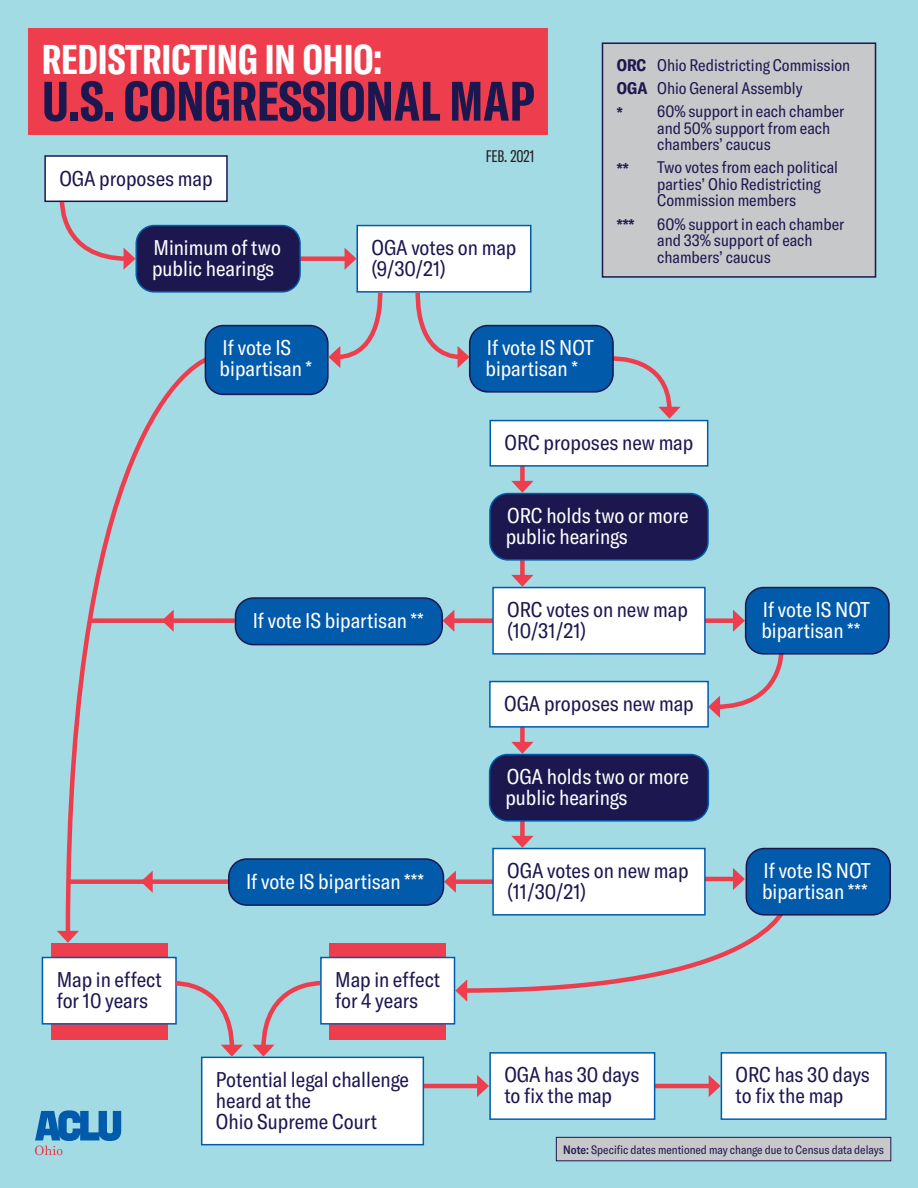
<style>
.page{position:relative;width:918px;height:1188px;background:#a2dbe4}
.page>*{position:absolute;margin:0;border:0;box-sizing:border-box;transform-origin:0 0}
.t1{font:700 extra-condensed 54.6px "GT America";color:#1d1750}
.t2{font:700 extra-condensed 40.95px "GT America";color:#fff}
.t3{font:condensed 21px/21px "GT America";color:#1d1750}
.t4{font:condensed 21px/21px "GT America";color:#fff}
.t5{font:condensed 16.5px/16.5px "GT America";color:#1d1750}
.t6{font:extra-condensed 16.5px "GT America";color:#231f20}
.t7{font:700 condensed 16.5px "GT America";color:#1d1750}
.t8{font:condensed 12px "GT America";color:#1d1750}
.s1{font-weight:700}
.s2{font-weight:500}
</style>
<div class="page">
<hr style="left:418px;top:1084px;width:63px;height:4px;background:#ee3d4d">
<svg style="left:477px;top:1075px;width:12px;height:22px"></svg>
<hr style="left:649px;top:1084px;width:64px;height:4px;background:#ee3d4d">
<svg style="left:709px;top:1075px;width:12px;height:22px"></svg>
<svg style="left:63px;top:354px;width:150px;height:577px"></svg>
<svg style="left:57px;top:931px;width:22px;height:12px"></svg>
<svg style="left:608px;top:356px;width:73px;height:63px"></svg>
<div style="left:52px;top:943px;width:116px;height:96px;background:#ee3d4d"></div>
<div style="left:329px;top:943px;width:117px;height:96px;background:#ee3d4d"></div>
<div style="left:284px;top:256px;width:65px;height:5px;background:#ee3d4d"></div>
<svg style="left:345px;top:248px;width:11px;height:22px"></svg>
<div style="left:28px;top:28px;width:520px;height:106px;background:#ee3d4d"></div>
<svg style="left:708px;top:646px;width:76px;height:72px"></svg>
<svg style="left:455px;top:902px;width:328px;height:100px"></svg>
<div style="left:520px;top:443px;width:5px;height:42px;background:#ee3d4d"></div>
<svg style="left:511px;top:481px;width:23px;height:12px"></svg>
<div style="left:520px;top:537px;width:5px;height:42px;background:#ee3d4d"></div>
<svg style="left:511px;top:575px;width:23px;height:12px"></svg>
<div style="left:450px;top:618px;width:54px;height:5px;background:#ee3d4d"></div>
<svg style="left:442px;top:610px;width:12px;height:22px"></svg>
<div style="left:170px;top:618px;width:65px;height:5px;background:#ee3d4d"></div>
<svg style="left:162px;top:610px;width:12px;height:22px"></svg>
<div style="left:149px;top:879px;width:84px;height:5px;background:#ee3d4d"></div>
<svg style="left:141px;top:871px;width:12px;height:22px"></svg>
<div style="left:90px;top:618px;width:78px;height:5px;background:#ee3d4d"></div>
<div style="left:69px;top:879px;width:78px;height:5px;background:#ee3d4d"></div>
<div style="left:452px;top:879px;width:42px;height:5px;background:#ee3d4d"></div>
<svg style="left:444px;top:871px;width:12px;height:22px"></svg>
<div style="left:520px;top:704px;width:5px;height:42px;background:#ee3d4d"></div>
<svg style="left:511px;top:742px;width:23px;height:12px"></svg>
<div style="left:520px;top:798px;width:5px;height:42px;background:#ee3d4d"></div>
<svg style="left:511px;top:836px;width:23px;height:12px"></svg>
<svg style="left:35px;top:1110px;width:86px;height:45px"></svg>
<div style="left:45px;top:156px;width:182px;height:45px;background:#fff"></div>
<div style="left:44px;top:155px;width:184px;height:47px;border:2px solid #1d1750"></div>
<div style="left:136px;top:226px;width:164px;height:66px;background:#1d1750;border-radius:18px"></div>
<div style="left:136px;top:225px;width:165px;height:68px;border:2px solid #015aaa;border-radius:18px"></div>
<div style="left:205px;top:326px;width:123px;height:68px;background:#015aaa;border-radius:18px"></div>
<div style="left:205px;top:325px;width:124px;height:70px;border:2px solid #1d1750;border-radius:18px"></div>
<div style="left:236px;top:598px;width:206px;height:47px;background:#015aaa;border-radius:18px"></div>
<div style="left:235px;top:597px;width:208px;height:48px;border:2px solid #1d1750;border-radius:18px"></div>
<div style="left:229px;top:859px;width:214px;height:46px;background:#015aaa;border-radius:18px"></div>
<div style="left:228px;top:858px;width:216px;height:48px;border:2px solid #1d1750;border-radius:18px"></div>
<hr style="left:695px;top:877px;width:42px;height:4px;background:#ee3d4d">
<svg style="left:733px;top:868px;width:12px;height:22px"></svg>
<div style="left:695px;top:618px;width:42px;height:5px;background:#ee3d4d"></div>
<svg style="left:733px;top:610px;width:12px;height:22px"></svg>
<div style="left:470px;top:326px;width:143px;height:66px;background:#015aaa;border-radius:18px"></div>
<div style="left:469px;top:325px;width:145px;height:68px;border:2px solid #1d1750;border-radius:18px"></div>
<div style="left:746px;top:588px;width:143px;height:66px;background:#015aaa;border-radius:18px"></div>
<div style="left:745px;top:587px;width:145px;height:68px;border:2px solid #1d1750;border-radius:18px"></div>
<div style="left:746px;top:849px;width:144px;height:66px;background:#015aaa;border-radius:18px"></div>
<div style="left:746px;top:848px;width:145px;height:68px;border:2px solid #1d1750;border-radius:18px"></div>
<div style="left:357px;top:226px;width:174px;height:66px;background:#fff"></div>
<div style="left:356px;top:225px;width:176px;height:68px;border:2px solid #015aaa"></div>
<div style="left:490px;top:421px;width:218px;height:45px;background:#fff"></div>
<div style="left:490px;top:420px;width:218px;height:47px;border:2px solid #015aaa"></div>
<div style="left:490px;top:682px;width:218px;height:45px;background:#fff"></div>
<div style="left:489px;top:681px;width:220px;height:47px;border:2px solid #015aaa"></div>
<div style="left:490px;top:494px;width:218px;height:66px;background:#1d1750;border-radius:18px"></div>
<div style="left:489px;top:493px;width:220px;height:68px;border:2px solid #015aaa;border-radius:18px"></div>
<div style="left:490px;top:755px;width:218px;height:66px;background:#1d1750;border-radius:18px"></div>
<div style="left:489px;top:754px;width:220px;height:68px;border:2px solid #015aaa;border-radius:18px"></div>
<div style="left:493px;top:588px;width:212px;height:66px;background:#fff"></div>
<div style="left:492px;top:587px;width:214px;height:68px;border:2px solid #015aaa"></div>
<div style="left:493px;top:849px;width:212px;height:66px;background:#fff"></div>
<div style="left:492px;top:848px;width:214px;height:68px;border:2px solid #015aaa"></div>
<div style="left:42px;top:958px;width:134px;height:66px;background:#fff"></div>
<div style="left:42px;top:957px;width:135px;height:68px;border:2px solid #015aaa"></div>
<div style="left:321px;top:958px;width:134px;height:66px;background:#fff"></div>
<div style="left:320px;top:957px;width:135px;height:68px;border:2px solid #015aaa"></div>
<div style="left:202px;top:1057px;width:221px;height:88px;background:#fff"></div>
<div style="left:201px;top:1057px;width:223px;height:88px;border:2px solid #015aaa"></div>
<div style="left:490px;top:1053px;width:165px;height:66px;background:#fff"></div>
<div style="left:489px;top:1052px;width:166px;height:68px;border:2px solid #015aaa"></div>
<div style="left:721px;top:1053px;width:165px;height:66px;background:#fff"></div>
<div style="left:721px;top:1052px;width:166px;height:68px;border:2px solid #015aaa"></div>
<div style="left:602px;top:43px;width:274px;height:234px;background:#c7c8ca"></div>
<div style="left:602px;top:42px;width:274px;height:236px;border:2px solid #1d1750"></div>
<svg style="left:58px;top:199px;width:78px;height:71px"></svg>
<svg style="left:171px;top:979px;width:72px;height:78px"></svg>
<svg style="left:252px;top:979px;width:73px;height:78px"></svg>
<svg style="left:328px;top:288px;width:57px;height:80px"></svg>
<svg style="left:413px;top:290px;width:57px;height:78px"></svg>
<div style="left:556px;top:1137px;width:335px;height:24px;background:#c7c8ca"></div>
<div style="left:556px;top:1137px;width:335px;height:24px;border:1px solid #1d1750"></div>
<p class="t2" style="left:42px;top:35px;width:342px">REDISTRICTING IN OHIO:</p>
<p class="t1" style="left:42px;top:68px;width:494px">U.S. CONGRESSIONAL MAP</p>
<p class="t6" style="left:486px;top:147px;width:50px">FEB. 2021</p>
<p class="t3" style="left:59px;top:168px;width:155px">OGA proposes map</p>
<p class="t4" style="left:152px;top:237px;width:131px">Minimum of two public hearings</p>
<p class="t3" style="left:371px;top:237px;width:147px">OGA votes on map (9/30/21)</p>
<p class="t5" style="left:617px;top:57px;width:235px"><span class="s1">ORC</span> Ohio Redistricting Commission</p>
<p class="t5" style="left:617px;top:80px;width:187px"><span class="s1">OGA</span> Ohio General Assembly</p>
<p class="t5" style="left:657px;top:103px;width:189px;text-indent:-40px"><span class="s1">*</span> 60% support in each chamber and 50% support from each chambers’ caucus</p>
<p class="t7" style="left:617px;top:159px;width:13px">**</p>
<p class="t5" style="left:657px;top:159px;width:182px">Two votes from each political parties’ Ohio Redistricting<br>Commission members</p>
<p class="t7" style="left:617px;top:215px;width:19px">***</p>
<p class="t5" style="left:657px;top:216px;width:189px">60% support in each chamber and 33% support of each chambers’ caucus</p>
<p class="t4" style="left:220px;top:337px;width:94px">If vote IS bipartisan *</p>
<p class="t4" style="left:485px;top:337px;width:110px">If vote IS NOT bipartisan *</p>
<p class="t3" style="left:505px;top:432px;width:190px">ORC proposes new map</p>
<p class="t4" style="left:253px;top:610px;width:173px">If vote IS bipartisan **</p>
<p class="t4" style="left:246px;top:871px;width:179px">If vote IS bipartisan ***</p>
<p class="t3" style="left:57px;top:969px;width:107px">Map in effect for 10 years</p>
<p class="t3" style="left:335px;top:969px;width:107px">Map in effect for 4 years</p>
<p class="t4" style="left:506px;top:505px;width:185px">ORC holds two or more public hearings</p>
<p class="t3" style="left:507px;top:599px;width:182px">ORC votes on new map (10/31/21)</p>
<p class="t3" style="left:504px;top:693px;width:191px">OGA proposes new map</p>
<p class="t4" style="left:505px;top:766px;width:185px">OGA holds two or more public hearings</p>
<p class="t3" style="left:507px;top:860px;width:183px">OGA votes on new map (11/30/21)</p>
<p class="t4" style="left:761px;top:599px;width:110px">If vote IS NOT bipartisan **</p>
<p class="t4" style="left:762px;top:860px;width:110px">If vote IS NOT bipartisan ***</p>
<p class="t3" style="left:216px;top:1069px;width:195px">Potential legal challenge heard at the<br>Ohio Supreme Court</p>
<p class="t3" style="left:504px;top:1065px;width:137px">OGA has 30 days to fix the map</p>
<p class="t3" style="left:736px;top:1065px;width:136px">ORC has 30 days to fix the map</p>
<p class="t8" style="left:563px;top:1143px;width:322px"><span class="s2">Note:</span> Specific dates mentioned may change due to Census data delays</p>
</div>
